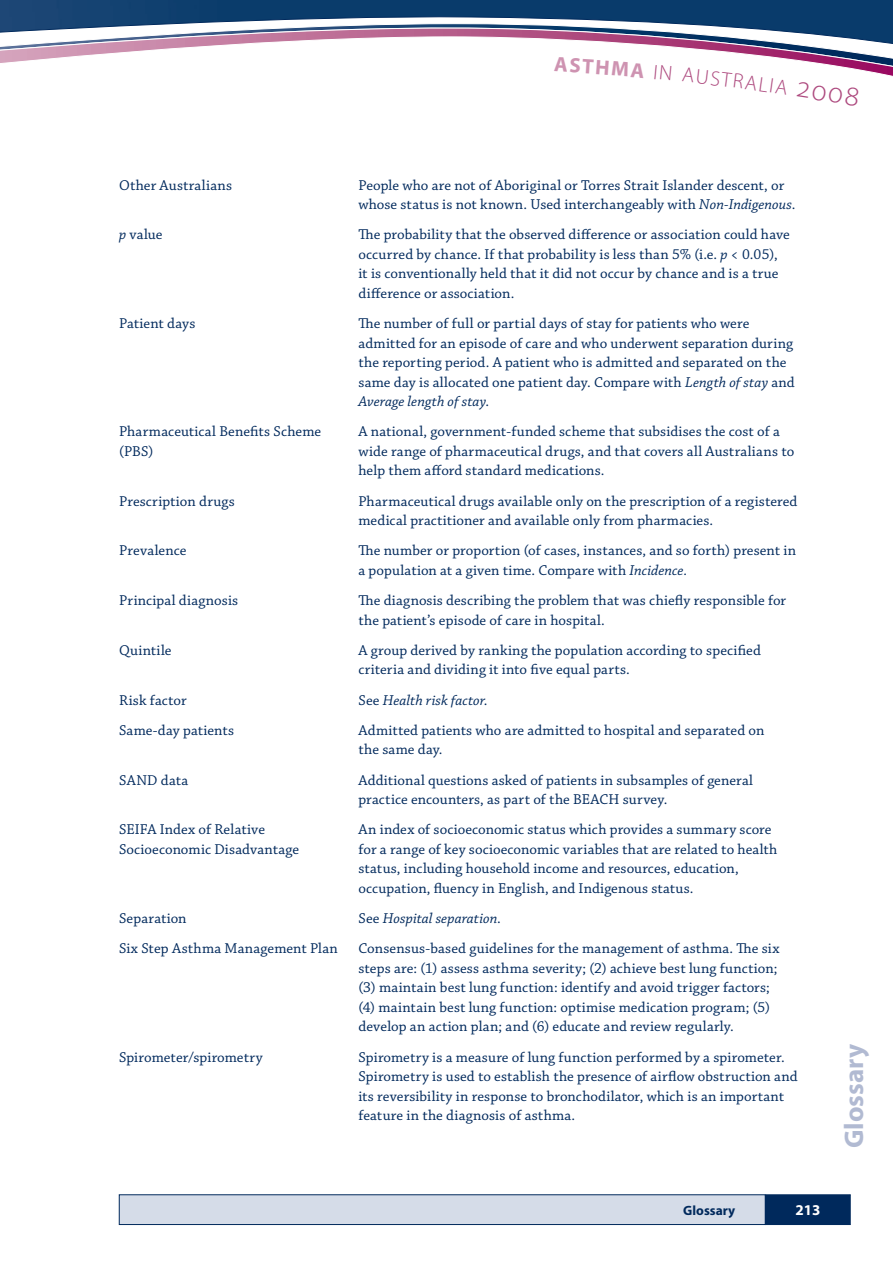
<style>
.page{position:relative;width:893px;height:1263px;background:#fff}
.page>*{position:absolute;margin:0;border:0;box-sizing:border-box;transform-origin:0 0}
.t1{font:700 27px "Myriad Pro";color:#b1bad2}
.t2{font:300 21px "Myriad Pro";color:#ad497e}
.t3{font:15px/19.5px "Chaparral Pro";letter-spacing:.005em;color:#00295c}
.t4{font:italic 15px "Chaparral Pro";letter-spacing:.005em;color:#00295c}
.t5{font:700 15px "Myriad Pro";color:#fff}
.t6{font:700 13.5px "Myriad Pro";color:#00295c}
.s1{font-style:italic}
.s2{font-style:normal}
</style>
<div class="page">
<img style="left:0;top:0;width:893px;height:14px">
<div style="left:119px;top:1195px;width:646px;height:29px;background:#d5dce8"></div>
<div style="left:119px;top:1194px;width:646px;height:31px;border:1px solid #00295c"></div>
<div style="left:766px;top:1195px;width:84px;height:29px;background:#00295c"></div>
<div style="left:765px;top:1194px;width:85px;height:31px;border:1px solid #00295c"></div>
<svg style="left:0;top:14px;width:893px;height:63px"></svg>
<h2 class="t2" style="left:747px;top:69px;width:44px;rotate:8deg">alia</h2>
<p class="t3" style="left:119px;top:176px;width:115px">Other Australians</p>
<p class="t3" style="left:358px;top:176px;width:438px">People who are not of Aboriginal or Torres Strait Islander descent, or whose status is not known. Used interchangeably with <span class="s1">Non-Indigenous</span>.</p>
<p class="t3" style="left:119px;top:226px;width:45px"><span class="s1">p</span> value</p>
<p class="t3" style="left:358px;top:226px;width:433px">The probability that the observed difference or association could have occurred by chance. If that probability is less than 5% (i.e. <span class="s1">p</span> &lt; 0.05), it is conventionally held that it did not occur by chance and is a true difference or association.</p>
<p class="t3" style="left:119px;top:314px;width:78px">Patient days</p>
<p class="t3" style="left:358px;top:314px;width:438px">The number of full or partial days of stay for patients who were admitted for an episode of care and who underwent separation during the reporting period. A patient who is admitted and separated on the same day is allocated one patient day. Compare with <span class="s1">Length of stay</span> and <span class="s1">Average length of stay</span>.</p>
<p class="t3" style="left:119px;top:423px;width:204px">Pharmaceutical Benefits Scheme (PBS)</p>
<p class="t3" style="left:358px;top:423px;width:437px">A national, government-funded scheme that subsidises the cost of a wide range of pharmaceutical drugs, and that covers all Australians to help them afford standard medications.</p>
<p class="t3" style="left:119px;top:492px;width:117px">Prescription drugs</p>
<p class="t3" style="left:358px;top:492px;width:440px">Pharmaceutical drugs available only on the prescription of a registered medical practitioner and available only from pharmacies.</p>
<p class="t3" style="left:119px;top:541px;width:69px">Prevalence</p>
<p class="t3" style="left:358px;top:541px;width:439px">The number or proportion (of cases, instances, and so forth) present in a population at a given time. Compare with <span class="s1">Incidence.</span></p>
<p class="t3" style="left:119px;top:591px;width:121px">Principal diagnosis</p>
<p class="t3" style="left:358px;top:591px;width:429px">The diagnosis describing the problem that was chiefly responsible for the patient’s episode of care in hospital.</p>
<p class="t3" style="left:119px;top:641px;width:54px">Quintile</p>
<p class="t3" style="left:358px;top:641px;width:404px">A group derived by ranking the population according to specified criteria and dividing it into five equal parts.</p>
<p class="t3" style="left:119px;top:691px;width:69px">Risk factor</p>
<p class="t4" style="left:358px;top:692px;width:131px"><span class="s2">See</span> Health risk factor<span class="s2">.</span></p>
<p class="t3" style="left:119px;top:721px;width:117px">Same-day patients</p>
<p class="t3" style="left:358px;top:721px;width:407px">Admitted patients who are admitted to hospital and separated on the same day.</p>
<p class="t3" style="left:119px;top:771px;width:71px">SAND data</p>
<p class="t3" style="left:358px;top:771px;width:396px">Additional questions asked of patients in subsamples of general practice encounters, as part of the BEACH survey.</p>
<p class="t3" style="left:119px;top:820px;width:181px">SEIFA Index of Relative<br>Socioeconomic Disadvantage</p>
<p class="t3" style="left:358px;top:820px;width:420px">An index of socioeconomic status which provides a summary score for a range of key socioeconomic variables that are related to health status, including household income and resources, education, occupation, fluency in English, and Indigenous status.</p>
<p class="t3" style="left:119px;top:909px;width:69px">Separation</p>
<p class="t4" style="left:358px;top:910px;width:144px"><span class="s2">See</span> Hospital separation<span class="s2">.</span></p>
<p class="t3" style="left:119px;top:939px;width:220px">Six Step Asthma Management Plan</p>
<p class="t3" style="left:358px;top:939px;width:423px">Consensus-based guidelines for the management of asthma. The six steps are: (1) assess asthma severity; (2) achieve best lung function; (3) maintain best lung function: identify and avoid trigger factors; (4) maintain best lung function: optimise medication program; (5) develop an action plan; and (6) educate and review regularly.</p>
<p class="t3" style="left:119px;top:1048px;width:145px">Spirometer/spirometry</p>
<p class="t3" style="left:358px;top:1048px;width:441px">Spirometry is a measure of lung function performed by a spirometer.<br>Spirometry is used to establish the presence of airflow obstruction and its reversibility in response to bronchodilator, which is an important feature in the diagnosis of asthma.</p>
<p class="t6" style="left:683px;top:1201px;width:54px">Glossary</p>
<p class="t5" style="left:795px;top:1200px;width:26px">213</p>
<h1 class="t1" style="left:836px;top:1148px;width:106px;rotate:-90deg">Glossary</h1>
</div>
